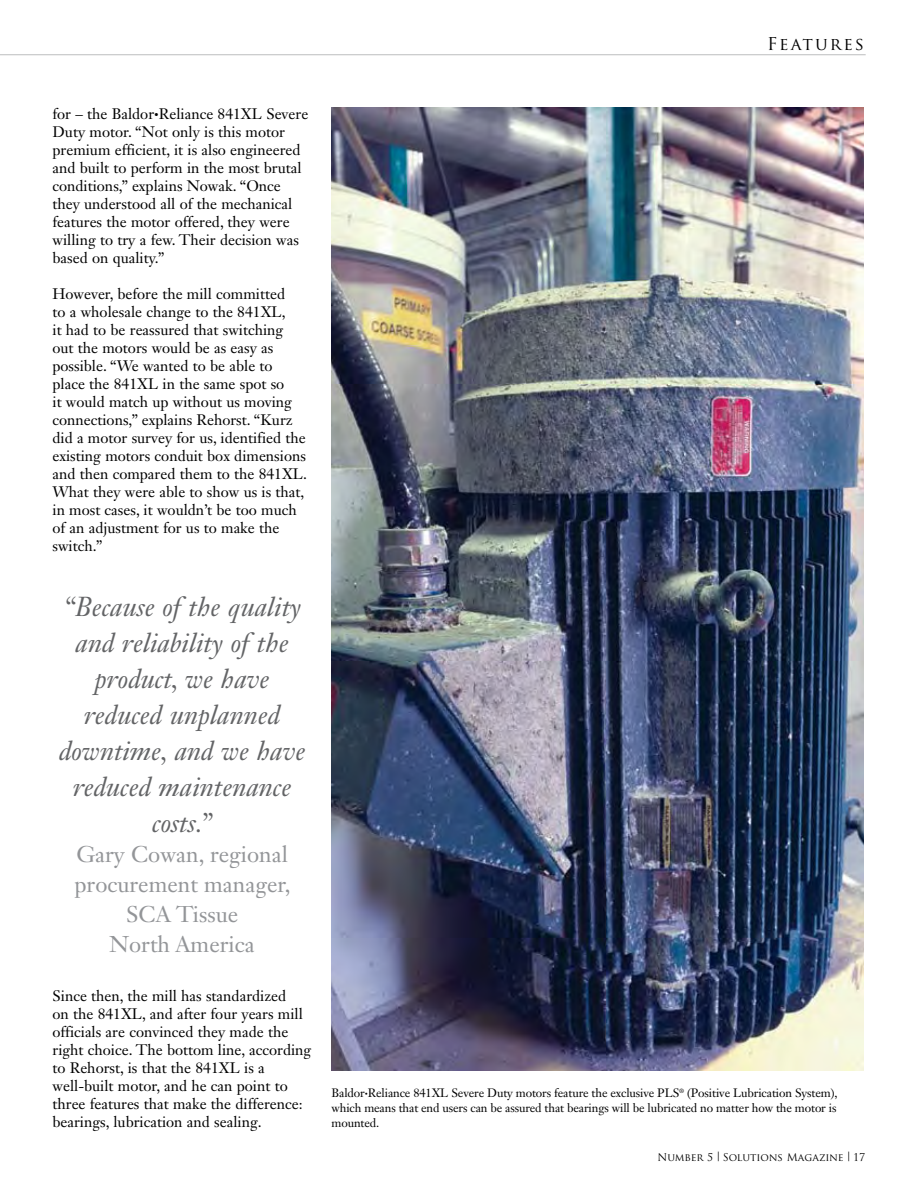
<style>
.page{position:relative;width:918px;height:1188px;background:#fff}
.page>*{position:absolute;margin:0;border:0;box-sizing:border-box;transform-origin:0 0}
.t1{font:italic 27px/36px "Janson Text LT Std";color:#636466;text-align:center}
.t2{font:22.5px/30px "Janson Text LT Std";color:#939598;text-align:center}
.t3{font:17.25px "Trajan Pro";letter-spacing:.12em;color:#000}
.t4{font:15px/18px "Janson Text LT Std";color:#000}
.t5{font:12px/15px "Janson Text LT Std";letter-spacing:-.01em;color:#000;text-align:justify}
.t6{font:10.5px "Trajan Pro";color:#000}
.s1{font-size:9px}
.s2{font-size:6px}
.s3{font-family:"Berkeley Std";font-size:11.85px}
</style>
<div class="page">
<hr style="left:0;top:54px;width:866px;height:1px;background:#bcbdbf">
<img style="left:332px;top:108px;width:532px;height:963px">
<p class="t3" style="left:767px;top:33px;width:99px">Features</p>
<p class="t4" style="left:52px;top:105px;width:257px">for – the Baldor<span class="s1">•</span>Reliance 841XL Severe Duty motor. “Not only is this motor premium efficient, it is also engineered and built to perform in the most brutal conditions,” explains Nowak. “Once they understood all of the mechanical features the motor offered, they were willing to try a few. Their decision was based on quality.”</p>
<p class="t4" style="left:52px;top:285px;width:256px">However, before the mill committed<br>to a wholesale change to the 841XL,<br>it had to be reassured that switching out the motors would be as easy as possible. “We wanted to be able to place the 841XL in the same spot so<br>it would match up without us moving connections,” explains Rehorst. “Kurz did a motor survey for us, identified the existing motors conduit box dimensions and then compared them to the 841XL.<br>What they were able to show us is that, in most cases, it wouldn’t be too much of an adjustment for us to make the switch.”</p>
<p class="t1" style="left:59px;top:589px;width:248px">“Because of the quality and reliability of the product, we have reduced unplanned downtime, and we have reduced maintenance costs.”</p>
<p class="t2" style="left:75px;top:839px;width:218px">Gary Cowan, regional procurement manager,<br>SCA Tissue<br>North America</p>
<p class="t4" style="left:52px;top:987px;width:260px">Since then, the mill has standardized<br>on the 841XL, and after four years mill officials are convinced they made the right choice. The bottom line, according to Rehorst, is that the 841XL is a well-built motor, and he can point to three features that make the difference: bearings, lubrication and sealing.</p>
<p class="t5" style="left:332px;top:1086px;width:507px">Baldor<span class="s2">•</span>Reliance 841XL Severe Duty motors feature the exclusive PLS<sup>®</sup> (Positive Lubrication System), which means that end users can be assured that bearings will be lubricated no matter how the motor is mounted.</p>
<p class="t6" style="left:657px;top:1150px;width:209px">Number 5 <span class="s3">|</span> Solutions Magazine <span class="s3">|</span> 17</p>
</div>
